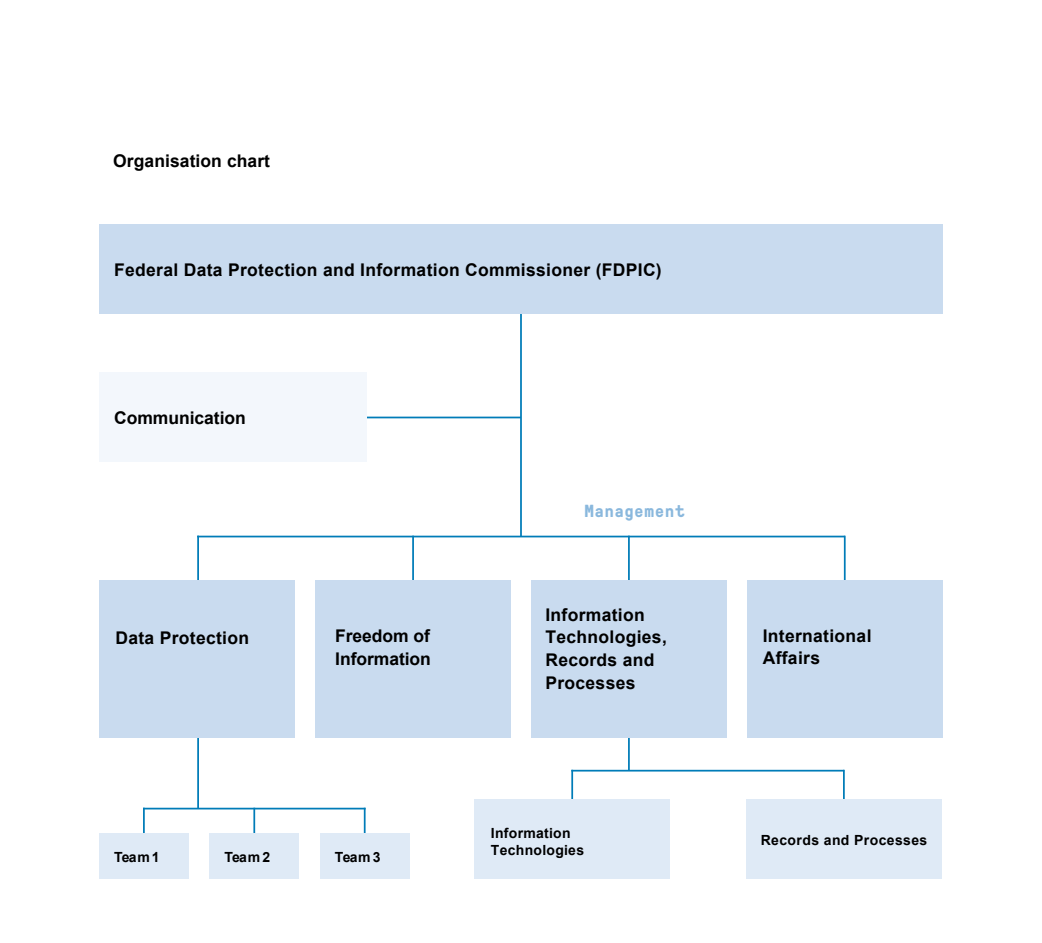
<style>
.page{position:relative;width:1042px;height:943px;background:#fff}
.page>*{position:absolute;margin:0;border:0;box-sizing:border-box;transform-origin:0 0}
.t1{font:700 17.5px/22.8px "Arial";letter-spacing:.02em;color:#000}
.t2{font:700 17.5px/22.8px "Arial";letter-spacing:-.005em;color:#000}
.t3{font:700 17.5px "Arial";color:#000}
.t4{font:700 17.5px "GT Pressura Mono";letter-spacing:.02em;color:#8ab8dd}
.t5{font:700 14px/16.8px "Arial";letter-spacing:.02em;color:#000}
</style>
<div class="page">
<hr style="left:197px;top:535px;width:648px;height:2px;background:#007cb8">
<hr style="left:143px;top:807px;width:222px;height:2px;background:#007cb8">
<hr style="left:571px;top:769px;width:273px;height:2px;background:#007cb8">
<hr style="left:844px;top:535px;width:1px;height:45px;background:#007cb8">
<hr style="left:412px;top:535px;width:2px;height:45px;background:#007cb8">
<hr style="left:253px;top:807px;width:2px;height:45px;background:#007cb8">
<hr style="left:571px;top:769px;width:2px;height:45px;background:#007cb8">
<hr style="left:364px;top:807px;width:1px;height:45px;background:#007cb8">
<hr style="left:843px;top:769px;width:2px;height:45px;background:#007cb8">
<hr style="left:143px;top:807px;width:2px;height:45px;background:#007cb8">
<hr style="left:197px;top:535px;width:2px;height:273px;background:#007cb8">
<hr style="left:628px;top:535px;width:2px;height:45px;background:#007cb8">
<hr style="left:628px;top:668px;width:2px;height:102px;background:#007cb8">
<hr style="left:520px;top:276px;width:2px;height:260px;background:#007cb8">
<hr style="left:365px;top:416px;width:156px;height:2px;background:#007cb8">
<div style="left:99px;top:580px;width:196px;height:157px;background:#c9dbef"></div>
<div style="left:99px;top:372px;width:268px;height:89px;background:#f3f7fc"></div>
<div style="left:99px;top:833px;width:90px;height:45px;background:#dfeaf6"></div>
<div style="left:210px;top:833px;width:89px;height:45px;background:#dfeaf6"></div>
<div style="left:320px;top:833px;width:89px;height:45px;background:#dfeaf6"></div>
<div style="left:531px;top:580px;width:196px;height:157px;background:#c9dbef"></div>
<div style="left:474px;top:799px;width:196px;height:79px;background:#dfeaf6"></div>
<div style="left:746px;top:799px;width:196px;height:79px;background:#dfeaf6"></div>
<div style="left:315px;top:580px;width:196px;height:157px;background:#c9dbef"></div>
<div style="left:99px;top:225px;width:844px;height:89px;background:#c9dbef"></div>
<div style="left:747px;top:580px;width:196px;height:157px;background:#c9dbef"></div>
<p class="t1" style="left:113px;top:150px;width:158px">Organisation chart</p>
<p class="t1" style="left:114px;top:259px;width:549px">Federal Data Protection and Information Commissioner (FDPIC)</p>
<p class="t3" style="left:114px;top:405px;width:133px">Communication</p>
<p class="t1" style="left:115px;top:626px;width:135px">Data Protection</p>
<p class="t2" style="left:335px;top:625px;width:97px">Freedom of<br>Information</p>
<p class="t5" style="left:114px;top:848px;width:47px">Team 1</p>
<p class="t5" style="left:224px;top:848px;width:47px">Team 2</p>
<p class="t5" style="left:335px;top:848px;width:47px">Team 3</p>
<p class="t4" style="left:585px;top:502px;width:101px">Management</p>
<p class="t1" style="left:545px;top:603px;width:123px">Information<br>Technologies,<br>Records and<br>Processes</p>
<p class="t1" style="left:763px;top:624px;width:110px">International<br>Affairs</p>
<p class="t5" style="left:491px;top:824px;width:95px">Information<br>Technologies</p>
<p class="t5" style="left:761px;top:831px;width:168px">Records and Processes</p>
</div>
